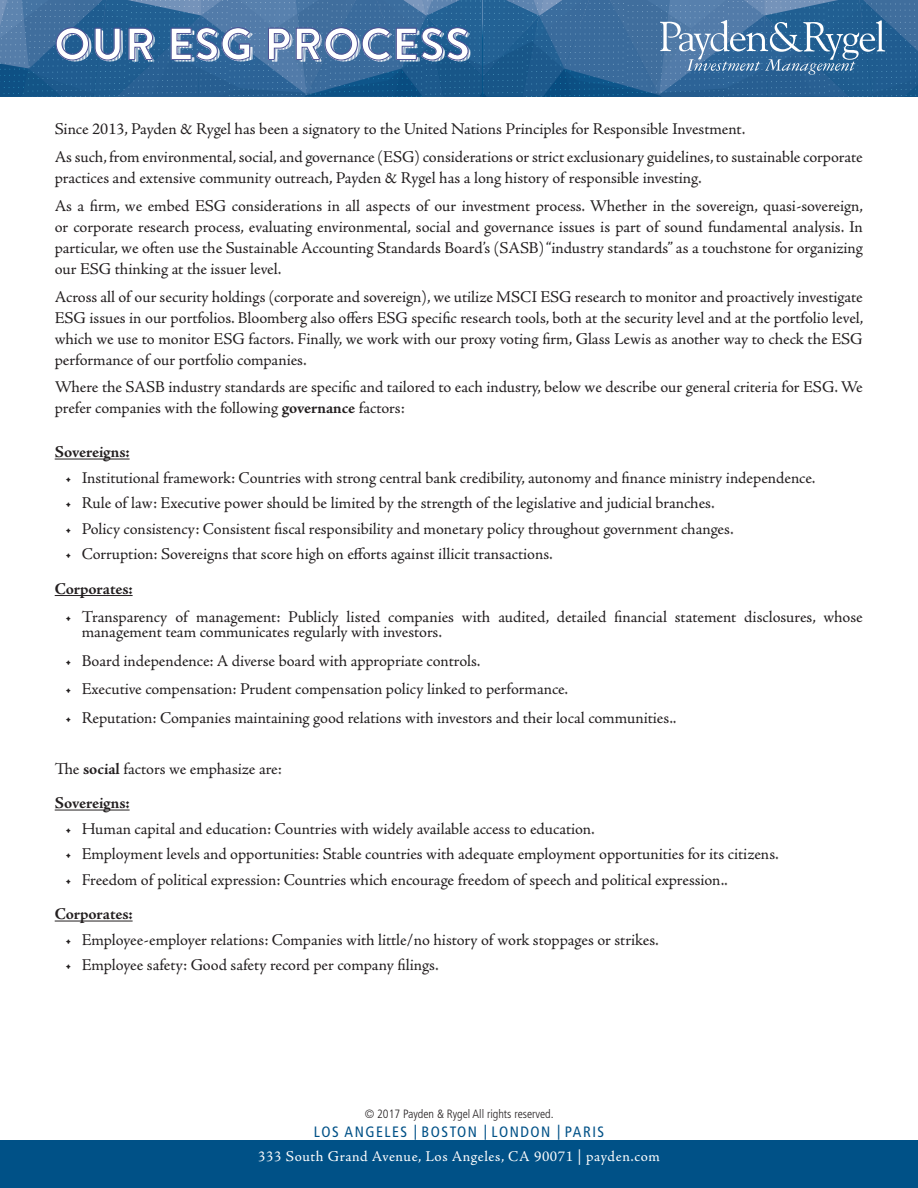
<style>
.page{position:relative;width:918px;height:1188px;background:#fff}
.page>*{position:absolute;margin:0;border:0;box-sizing:border-box;transform-origin:0 0}
.t1{font:700 45px "Brandon Grotesque";letter-spacing:.025em;color:#fff}
.t2{font:16.5px/21px "Adobe Jenson Pro";letter-spacing:-.005em;color:#231f20}
.t3{font:700 16.5px "Adobe Jenson Pro";letter-spacing:-.005em;color:#231f20}
.t4{font:15px "Adobe Jenson Pro";letter-spacing:.035em;color:#fff}
.t5{font:condensed 15px "Frutiger";letter-spacing:.1em;color:#005187}
.t6{font:300 condensed 12px "Frutiger";color:#231f20}
.s1{font-weight:700}
</style>
<div class="page">
<hr style="left:55px;top:459px;width:75px;height:1px;background:#231f20">
<hr style="left:55px;top:595px;width:78px;height:1px;background:#231f20">
<hr style="left:55px;top:810px;width:75px;height:1px;background:#231f20">
<hr style="left:55px;top:921px;width:78px;height:1px;background:#231f20">
<svg style="left:0;top:0;width:918px;height:97px;background:#3d6f9e"></svg>
<div style="left:0;top:1141px;width:918px;height:47px;background:#005187"></div>
<h1 class="t1" style="left:54px;top:13px;width:417px">OUR ESG PROCESS</h1>
<p class="t2" style="left:55px;top:116px;width:810px;line-height:27.8px">Since 2013, Payden &amp; Rygel has been a signatory to the United Nations Principles for Responsible Investment.<br>As such, from environmental, social, and governance (ESG) considerations or strict exclusionary guidelines, to sustainable corporate</p>
<p class="t2" style="left:55px;top:164px;width:810px;line-height:27.8px">practices and extensive community outreach, Payden &amp; Rygel has a long history of responsible investing.<br>As a firm, we embed ESG considerations in all aspects of our investment process. Whether in the sovereign, quasi-sovereign,</p>
<p class="t2" style="left:55px;top:216px;width:810px;text-align:justify">or corporate research process, evaluating environmental, social and governance issues is part of sound fundamental analysis. In particular, we often use the Sustainable Accounting Standards Board’s (SASB) “industry standards” as a touchstone for organizing our ESG thinking at the issuer level.</p>
<p class="t2" style="left:55px;top:286px;width:810px;text-align:justify">Across all of our security holdings (corporate and sovereign), we utilize MSCI ESG research to monitor and proactively investigate ESG issues in our portfolios. Bloomberg also offers ESG specific research tools, both at the security level and at the portfolio level, which we use to monitor ESG factors. Finally, we work with our proxy voting firm, Glass Lewis as another way to check the ESG performance of our portfolio companies.</p>
<p class="t2" style="left:55px;top:377px;width:810px">Where the SASB industry standards are specific and tailored to each industry, below we describe our general criteria for ESG. We prefer companies with the following <span class="s1">governance</span> factors:</p>
<p class="t3" style="left:55px;top:443px;width:77px">Sovereigns:</p>
<p class="t2" style="left:65px;top:468px;width:752px">• Institutional framework: Countries with strong central bank credibility, autonomy and finance ministry independence.</p>
<p class="t2" style="left:65px;top:493px;width:651px">• Rule of law: Executive power should be limited by the strength of the legislative and judicial branches.</p>
<p class="t2" style="left:65px;top:518px;width:670px">• Policy consistency: Consistent fiscal responsibility and monetary policy throughout government changes.</p>
<p class="t2" style="left:65px;top:544px;width:489px">• Corruption: Sovereigns that score high on efforts against illicit transactions.</p>
<p class="t3" style="left:55px;top:579px;width:80px">Corporates:</p>
<p class="t2" style="left:82px;top:610px;width:783px;line-height:15px;text-indent:-16px">• Transparency of management: Publicly listed companies with audited, detailed financial statement disclosures, whose management team communicates regularly with investors.</p>
<p class="t2" style="left:65px;top:650px;width:417px">• Board independence: A diverse board with appropriate controls.</p>
<p class="t2" style="left:65px;top:679px;width:504px">• Executive compensation: Prudent compensation policy linked to performance.</p>
<p class="t2" style="left:65px;top:707px;width:613px">• Reputation: Companies maintaining good relations with investors and their local communities..</p>
<p class="t2" style="left:55px;top:752px;width:229px;line-height:34.5px">The <span class="s1">social</span> factors we emphasize are:<br><span class="s1">Sovereigns:</span></p>
<p class="t2" style="left:65px;top:818px;width:531px">• Human capital and education: Countries with widely available access to education.</p>
<p class="t2" style="left:65px;top:844px;width:715px">• Employment levels and opportunities: Stable countries with adequate employment opportunities for its citizens.</p>
<p class="t2" style="left:65px;top:869px;width:664px">• Freedom of political expression: Countries which encourage freedom of speech and political expression..</p>
<p class="t3" style="left:55px;top:905px;width:80px">Corporates:</p>
<p class="t2" style="left:65px;top:929px;width:595px">• Employee-employer relations: Companies with little/no history of work stoppages or strikes.</p>
<p class="t2" style="left:65px;top:955px;width:375px">• Employee safety: Good safety record per company filings.</p>
<p class="t6" style="left:365px;top:1107px;width:191px">© 2017 Payden &amp; Rygel All rights reserved.</p>
<p class="t5" style="left:314px;top:1123px;width:292px">LOS ANGELES | BOSTON | LONDON | PARIS</p>
<p class="t4" style="left:258px;top:1148px;width:403px">333 South Grand Avenue, Los Angeles, CA 90071 | payden.com</p>
</div>
